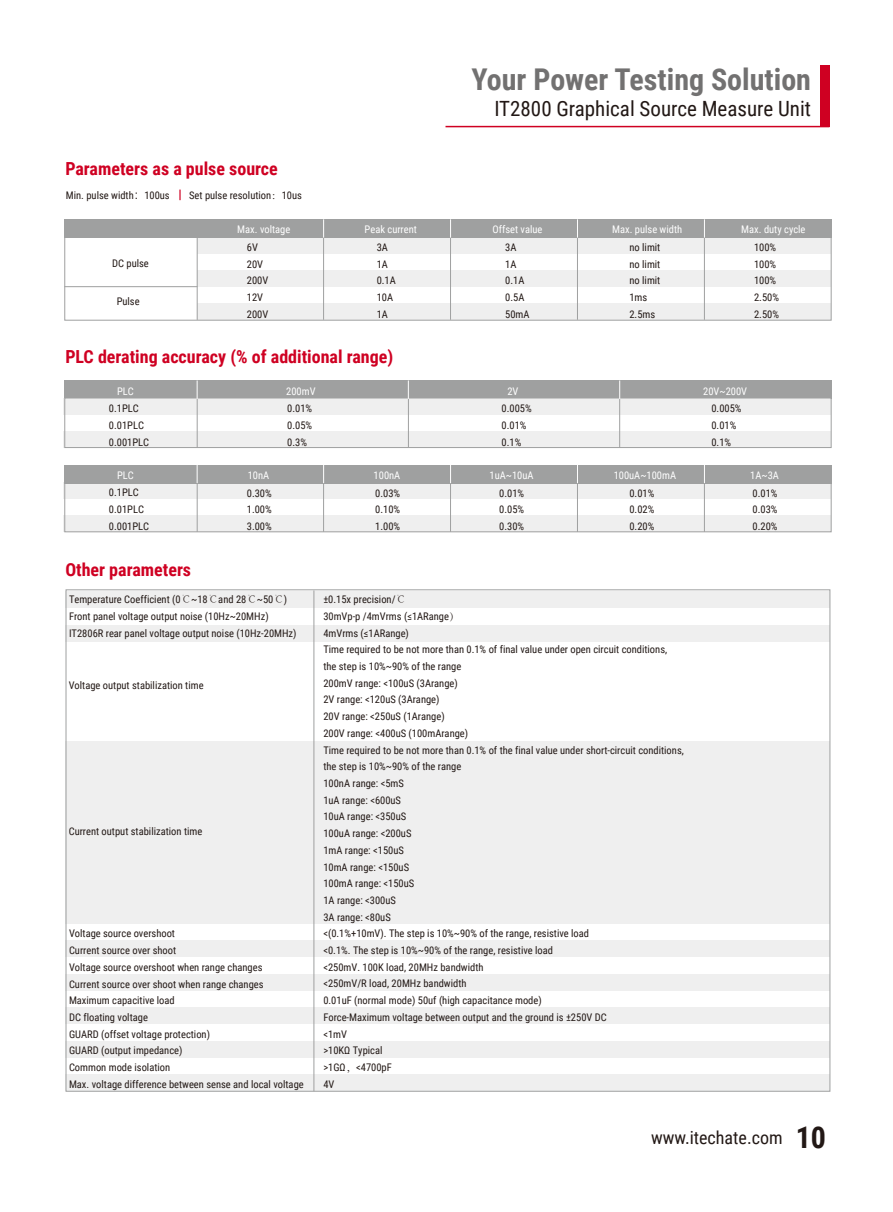
<style>
.page{position:relative;width:893px;height:1212px;background:#fff}
.page>*{position:absolute;margin:0;border:0;box-sizing:border-box;transform-origin:0 0}
.t1{font:700 30px "Roboto Condensed";color:#727171}
.t2{font:21px "Roboto Condensed";color:#221815}
.t3{font:700 18px "Roboto Condensed";color:#cf0022}
.t4{font:18px "Roboto Condensed";color:#221815}
.t5{font:10.5px/16.6px "Roboto Condensed";color:#221815}
.t6{font:10.5px "Roboto Condensed";color:#fff}
.s1{font-family:"Source Han Sans CN";font-weight:300}
.s2{font-family:"Adobe Song Std";font-weight:300}
.s3{font-weight:700;font-size:30px}
</style>
<div class="page">
<div style="left:820px;top:65px;width:9px;height:62px;background:#cf0022"></div>
<hr style="left:445px;top:126px;width:384px;height:1px;background:#cf0022">
<div style="left:65px;top:381px;width:766px;height:18px;background:#9fa0a0"></div>
<svg style="left:179px;top:190px;width:2px;height:10px"></svg>
<div style="left:197px;top:237px;width:634px;height:16px;background:#efefef"></div>
<div style="left:65px;top:219px;width:766px;height:19px;background:#9fa0a0"></div>
<div style="left:197px;top:270px;width:634px;height:17px;background:#efefef"></div>
<div style="left:197px;top:303px;width:634px;height:17px;background:#efefef"></div>
<div style="left:65px;top:237px;width:766px;height:83px;border:1px solid #9fa0a0"></div>
<hr style="left:197px;top:238px;width:1px;height:82px;background:#9fa0a0">
<hr style="left:323px;top:237px;width:1px;height:83px;background:#9fa0a0">
<hr style="left:450px;top:237px;width:1px;height:83px;background:#9fa0a0">
<hr style="left:577px;top:237px;width:1px;height:83px;background:#9fa0a0">
<hr style="left:704px;top:237px;width:1px;height:83px;background:#9fa0a0">
<hr style="left:64px;top:286px;width:133px;height:1px;background:#9fa0a0">
<svg style="left:323px;top:219px;width:1px;height:19px"></svg>
<svg style="left:450px;top:219px;width:1px;height:19px"></svg>
<svg style="left:577px;top:219px;width:1px;height:19px"></svg>
<svg style="left:704px;top:219px;width:1px;height:19px"></svg>
<div style="left:64px;top:482px;width:767px;height:17px;background:#efefef"></div>
<div style="left:65px;top:465px;width:766px;height:18px;background:#9fa0a0"></div>
<div style="left:64px;top:515px;width:767px;height:17px;background:#efefef"></div>
<div style="left:65px;top:482px;width:766px;height:50px;border:1px solid #9fa0a0"></div>
<hr style="left:197px;top:483px;width:1px;height:49px;background:#9fa0a0">
<hr style="left:323px;top:483px;width:1px;height:49px;background:#9fa0a0">
<hr style="left:450px;top:483px;width:1px;height:49px;background:#9fa0a0">
<hr style="left:577px;top:483px;width:1px;height:49px;background:#9fa0a0">
<hr style="left:704px;top:483px;width:1px;height:49px;background:#9fa0a0">
<svg style="left:323px;top:465px;width:1px;height:18px"></svg>
<svg style="left:450px;top:465px;width:1px;height:18px"></svg>
<svg style="left:577px;top:465px;width:1px;height:18px"></svg>
<svg style="left:704px;top:465px;width:1px;height:18px"></svg>
<div style="left:64px;top:398px;width:767px;height:17px;background:#efefef"></div>
<div style="left:64px;top:431px;width:767px;height:17px;background:#efefef"></div>
<div style="left:65px;top:398px;width:766px;height:50px;border:1px solid #9fa0a0"></div>
<hr style="left:197px;top:399px;width:1px;height:48px;background:#9fa0a0">
<hr style="left:408px;top:399px;width:1px;height:48px;background:#9fa0a0">
<hr style="left:619px;top:399px;width:1px;height:48px;background:#9fa0a0">
<svg style="left:197px;top:380px;width:1px;height:19px"></svg>
<svg style="left:197px;top:465px;width:1px;height:18px"></svg>
<svg style="left:408px;top:380px;width:1px;height:19px"></svg>
<svg style="left:619px;top:380px;width:1px;height:19px"></svg>
<div style="left:66px;top:940px;width:764px;height:17px;background:#efefef"></div>
<div style="left:66px;top:974px;width:764px;height:17px;background:#efefef"></div>
<div style="left:66px;top:1007px;width:764px;height:17px;background:#efefef"></div>
<div style="left:66px;top:1041px;width:764px;height:17px;background:#efefef"></div>
<div style="left:66px;top:1074px;width:764px;height:17px;background:#efefef"></div>
<div style="left:66px;top:741px;width:764px;height:183px;background:#efefef"></div>
<div style="left:66px;top:591px;width:764px;height:17px;background:#efefef"></div>
<div style="left:66px;top:625px;width:764px;height:17px;background:#efefef"></div>
<hr style="left:314px;top:590px;width:1px;height:501px;background:#9fa0a0">
<h3 class="t3" style="left:65px;top:156px;width:214px">Parameters as a pulse source</h3>
<p class="t5" style="left:66px;top:187px;width:105px">Min. pulse width<span class="s1">：</span>100us</p>
<p class="t5" style="left:189px;top:187px;width:114px">Set pulse resolution<span class="s2">：</span>10us</p>
<h1 class="t1" style="left:472px;top:58px;width:341px">Your Power Testing Solution</h1>
<h2 class="t2" style="left:494px;top:94px;width:318px">IT2800 Graphical Source Measure Unit</h2>
<p class="t5" style="left:112px;top:254px;width:38px">DC pulse</p>
<p class="t5" style="left:117px;top:293px;width:24px">Pulse</p>
<p class="t6" style="left:237px;top:222px;width:55px">Max. voltage</p>
<p class="t6" style="left:365px;top:222px;width:54px">Peak current</p>
<p class="t6" style="left:492px;top:222px;width:52px">Offset value</p>
<p class="t6" style="left:612px;top:222px;width:72px">Max. pulse width</p>
<p class="t5" style="left:247px;top:239px;width:23px">6V<br>20V<br>200V<br>12V<br>200V</p>
<p class="t5" style="left:377px;top:239px;width:21px">3A<br>1A<br>0.1A<br>10A<br>1A</p>
<p class="t5" style="left:505px;top:239px;width:26px">3A<br>1A<br>0.1A<br>0.5A<br>50mA</p>
<p class="t5" style="left:629px;top:239px;width:32px">no limit no limit no limit<br>1ms<br>2.5ms</p>
<h3 class="t3" style="left:65px;top:344px;width:329px">PLC derating accuracy (% of additional range)</h3>
<p class="t6" style="left:741px;top:222px;width:66px">Max. duty cycle</p>
<p class="t5" style="left:754px;top:239px;width:26px">100%<br>100%<br>100%<br>2.50%<br>2.50%</p>
<p class="t6" style="left:117px;top:383px;width:18px">PLC</p>
<p class="t6" style="left:286px;top:383px;width:31px">200mV</p>
<p class="t6" style="left:507px;top:383px;width:13px">2V</p>
<p class="t6" style="left:703px;top:383px;width:45px">20V~200V</p>
<p class="t5" style="left:109px;top:400px;width:42px">0.1PLC<br>0.01PLC<br>0.001PLC</p>
<p class="t5" style="left:287px;top:400px;width:26px;text-align:justify">0.01% 0.05% 0.3%</p>
<p class="t5" style="left:501px;top:400px;width:32px">0.005%<br>0.01%<br>0.1%</p>
<p class="t5" style="left:711px;top:400px;width:32px">0.005%<br>0.01%<br>0.1%</p>
<p class="t6" style="left:117px;top:468px;width:18px">PLC</p>
<p class="t6" style="left:248px;top:468px;width:23px">10nA</p>
<p class="t6" style="left:374px;top:468px;width:28px">100nA</p>
<p class="t6" style="left:489px;top:468px;width:45px">1uA~10uA</p>
<p class="t6" style="left:614px;top:468px;width:64px">100uA~100mA</p>
<p class="t6" style="left:750px;top:468px;width:30px">1A~3A</p>
<p class="t5" style="left:109px;top:484px;width:42px">0.1PLC<br>0.01PLC<br>0.001PLC</p>
<h3 class="t3" style="left:65px;top:557px;width:127px">Other parameters</h3>
<p class="t5" style="left:247px;top:484px;width:26px;text-align:justify">0.30% 1.00% 3.00%</p>
<p class="t5" style="left:375px;top:484px;width:26px;text-align:justify">0.03% 0.10% 1.00%</p>
<p class="t5" style="left:499px;top:484px;width:26px;text-align:justify">0.01% 0.05% 0.30%</p>
<p class="t5" style="left:629px;top:484px;width:26px;text-align:justify">0.01% 0.02% 0.20%</p>
<p class="t5" style="left:753px;top:484px;width:26px;text-align:justify">0.01% 0.03% 0.20%</p>
<p class="t5" style="left:69px;top:591px;width:229px">Temperature Coefficient (0<span class="s2">℃</span>~18<span class="s2">℃</span>and 28<span class="s2">℃</span>~50<span class="s2">℃</span>)<br>Front panel voltage output noise (10Hz~20MHz)<br>IT2806R rear panel voltage output noise (10Hz-20MHz)</p>
<p class="t5" style="left:69px;top:676px;width:136px">Voltage output stabilization time</p>
<p class="t5" style="left:69px;top:823px;width:135px">Current output stabilization time</p>
<p class="t5" style="left:69px;top:925px;width:236px">Voltage source overshoot<br>Current source over shoot<br>Voltage source overshoot when range changes<br>Current source over shoot when range changes<br>Maximum capacitive load<br>DC floating voltage<br>GUARD (offset voltage protection)<br>GUARD (output impedance)<br>Common mode isolation<br>Max. voltage difference between sense and local voltage</p>
<p class="t5" style="left:323px;top:591px;width:362px">±0.15x precision/<span class="s2">℃<br></span>30mVp-p /4mVrms (≤1ARange<span class="s2">）<br></span>4mVrms (≤1ARange)<br>Time required to be not more than 0.1% of final value under open circuit conditions,<br>the step is 10%~90% of the range<br>200mV range: &lt;100uS (3Arange)<br>2V range: &lt;120uS (3Arange)<br>20V range: &lt;250uS (1Arange)<br>200V range: &lt;400uS (100mArange)<br>Time required to be not more than 0.1% of the final value under short-circuit conditions, the step is 10%~90% of the range<br>100nA range: &lt;5mS<br>1uA range: &lt;600uS<br>10uA range: &lt;350uS<br>100uA range: &lt;200uS<br>1mA range: &lt;150uS<br>10mA range: &lt;150uS<br>100mA range: &lt;150uS<br>1A range: &lt;300uS<br>3A range: &lt;80uS<br>&lt;(0.1%+10mV). The step is 10%~90% of the range, resistive load<br>&lt;0.1%. The step is 10%~90% of the range, resistive load<br>&lt;250mV. 100K load, 20MHz bandwidth<br>&lt;250mV/R load, 20MHz bandwidth<br>0.01uF (normal mode) 50uf (high capacitance mode)<br>Force-Maximum voltage between output and the ground is ±250V DC<br>&lt;1mV<br>&gt;10KΩ Typical<br>&gt;1GΩ<span class="s2">，</span>&lt;4700pF<br>4V</p>
<h3 class="t4" style="left:651px;top:1125px;width:177px">www.itechate.com <span class="s3">10</span></h3>
</div>
